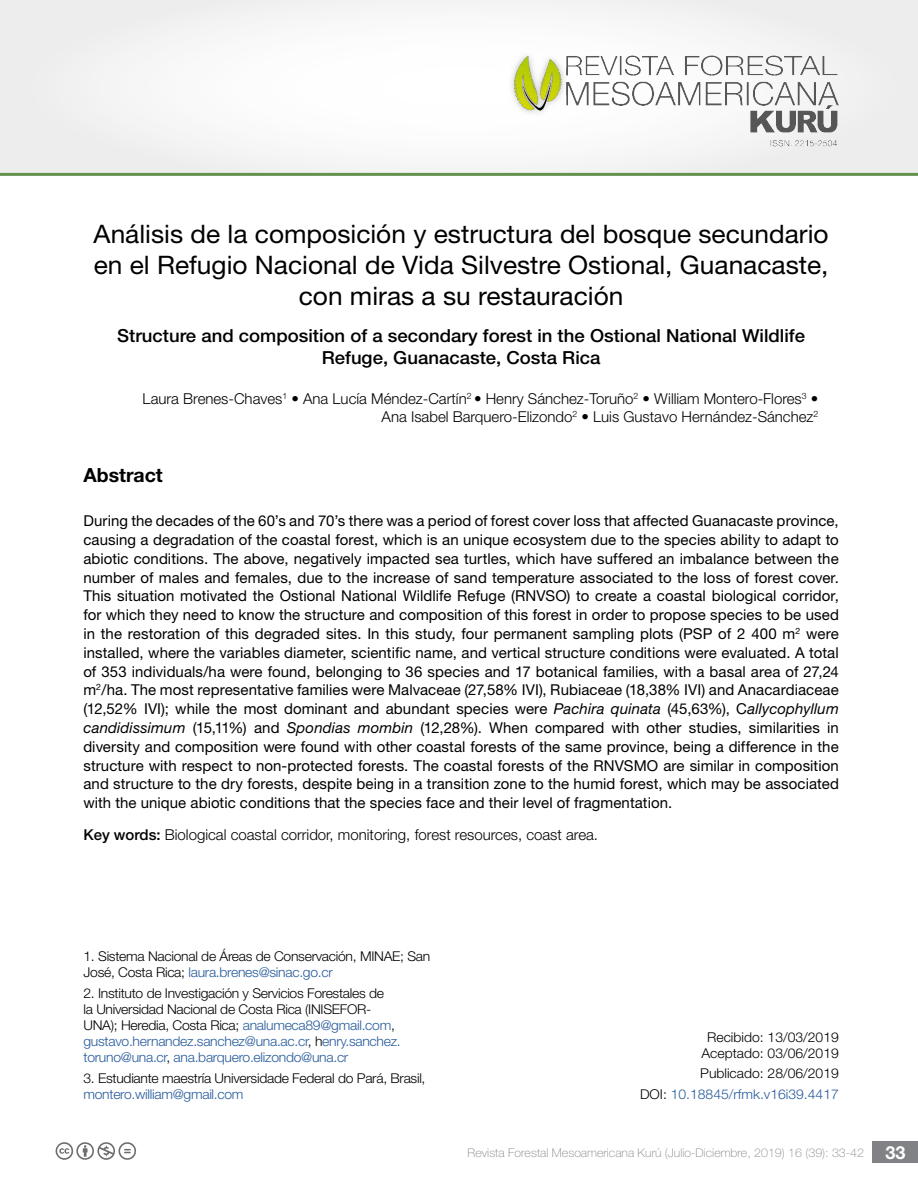
<style>
.page{position:relative;width:918px;height:1188px;background:#fff}
.page>*{position:absolute;margin:0;border:0;box-sizing:border-box;transform-origin:0 0}
.t1{font:25.5px/30.6px "Helvetica Neue LT Std";color:#000;text-align:center}
.t2{font:700 19.5px "Helvetica Neue LT Std";color:#000}
.t3{font:500 18px/21.6px "Helvetica Neue LT Std";color:#000;text-align:center}
.t4{font:15px/18.8px "Helvetica Neue LT Std";letter-spacing:.005em;color:#000;text-align:justify}
.t5{font:300 15px/18px "Helvetica Neue LT Std";color:#000;text-align:right}
.t6{font:300 13.5px/16.2px "Helvetica Neue LT Std";letter-spacing:-.02em;color:#000}
.t7{font:300 13.5px/20.4px "Helvetica Neue LT Std";color:#275b9b;text-align:right}
.t8{font:300 13.5px/16.2px "Helvetica Neue LT Std";color:#000;text-align:center}
.t9{font:300 13.5px "Helvetica Neue LT Std";letter-spacing:-.02em;color:#275b9b}
.t10{font:100 12px "Helvetica Neue LT Std";color:#808285}
.s1{font-style:italic}
.s2{font-weight:500}
.s3{color:#275b9b}
.s4{color:#000}
.s5{font-weight:700;font-size:18px;color:#fff}
</style>
<div class="page">
<hr style="left:0;top:173px;width:918px;height:3px;background:#62924e">
<div style="left:873px;top:1142px;width:45px;height:21px;background:#808285"></div>
<svg style="left:55px;top:1142px;width:81px;height:18px"></svg>
<img style="left:505px;top:45px;width:334px;height:103px">
<h1 class="t1" style="left:94px;top:219px;width:736px">Análisis de la composición y estructura del bosque secundario en el Refugio Nacional de Vida Silvestre Ostional, Guanacaste, con miras a su restauración</h1>
<p class="t3" style="left:117px;top:325px;width:689px">Structure and composition of a secondary forest in the Ostional National Wildlife<br>Refuge, Guanacaste, Costa Rica</p>
<p class="t5" style="left:143px;top:389px;width:677px">Laura Brenes-Chaves<sup>1</sup> • Ana Lucía Méndez-Cartín<sup>2</sup> • Henry Sánchez-Toruño<sup>2</sup> • William Montero-Flores<sup>3</sup> •<br>Ana Isabel Barquero-Elizondo<sup>2</sup> • Luis Gustavo Hernández-Sánchez<sup>2</sup></p>
<h2 class="t2" style="left:83px;top:463px;width:81px">Abstract</h2>
<p class="t4" style="left:83px;top:511px;width:757px">During the decades of the 60’s and 70’s there was a period of forest cover loss that affected Guanacaste province, causing a degradation of the coastal forest, which is an unique ecosystem due to the species ability to adapt to abiotic conditions. The above, negatively impacted sea turtles, which have suffered an imbalance between the number of males and females, due to the increase of sand temperature associated to the loss of forest cover.<br>This situation motivated the Ostional National Wildlife Refuge (RNVSO) to create a coastal biological corridor, for which they need to know the structure and composition of this forest in order to propose species to be used in the restoration of this degraded sites. In this study, four permanent sampling plots (PSP of 2 400 m<sup>2</sup> were installed, where the variables diameter, scientific name, and vertical structure conditions were evaluated. A total of 353 individuals/ha were found, belonging to 36 species and 17 botanical families, with a basal area of 27,24 m<sup>2</sup>/ha. The most representative families were Malvaceae (27,58% IVI), Rubiaceae (18,38% IVI) and Anacardiaceae (12,52% IVI); while the most dominant and abundant species were <span class="s1">Pachira quinata</span> (45,63%), C<span class="s1">allycophyllum candidissimum</span> (15,11%) and <span class="s1">Spondias mombin</span> (12,28%). When compared with other studies, similarities in diversity and composition were found with other coastal forests of the same province, being a difference in the structure with respect to non-protected forests. The coastal forests of the RNVSMO are similar in composition and structure to the dry forests, despite being in a transition zone to the humid forest, which may be associated with the unique abiotic conditions that the species face and their level of fragmentation.</p>
<p class="t5" style="left:83px;top:826px;width:516px"><span class="s2">Key words:</span> Biological coastal corridor, monitoring, forest resources, coast area.</p>
<p class="t6" style="left:84px;top:948px;width:348px">1. Sistema Nacional de Áreas de Conservación, MINAE; San<br>José, Costa Rica; <span class="s3">laura.brenes@sinac.go.cr</span></p>
<p class="t6" style="left:84px;top:984px;width:319px">2. Instituto de Investigación y Servicios Forestales de<br>la Universidad Nacional de Costa Rica (INISEFOR-UNA); Heredia, Costa Rica; <span class="s3">analumeca89@gmail.com</span>, <span class="s3">gustavo.hernandez.sanchez@una.ac.cr</span>, h<span class="s3">enry.sanchez. toruno@una.cr</span>, <span class="s3">ana.barquero.elizondo@una.cr</span></p>
<p class="t6" style="left:84px;top:1070px;width:343px">3. Estudiante maestría Universidade Federal do Pará, Brasil,</p>
<p class="t9" style="left:84px;top:1086px;width:162px">montero.william@gmail.com</p>
<p class="t8" style="left:702px;top:1028px;width:139px">Recibido: 13/03/2019<br>Aceptado: 03/06/2019</p>
<p class="t7" style="left:640px;top:1063px;width:200px"><span class="s4">Publicado: 28/06/2019<br>DOI:</span> 10.18845/rfmk.v16i39.4417</p>
<p class="t10" style="left:468px;top:1146px;width:439px">Revista Forestal Mesoamericana Kurú (Julio-Diciembre, 2019) 16 (39): 33-42 <span class="s5">33</span></p>
</div>
